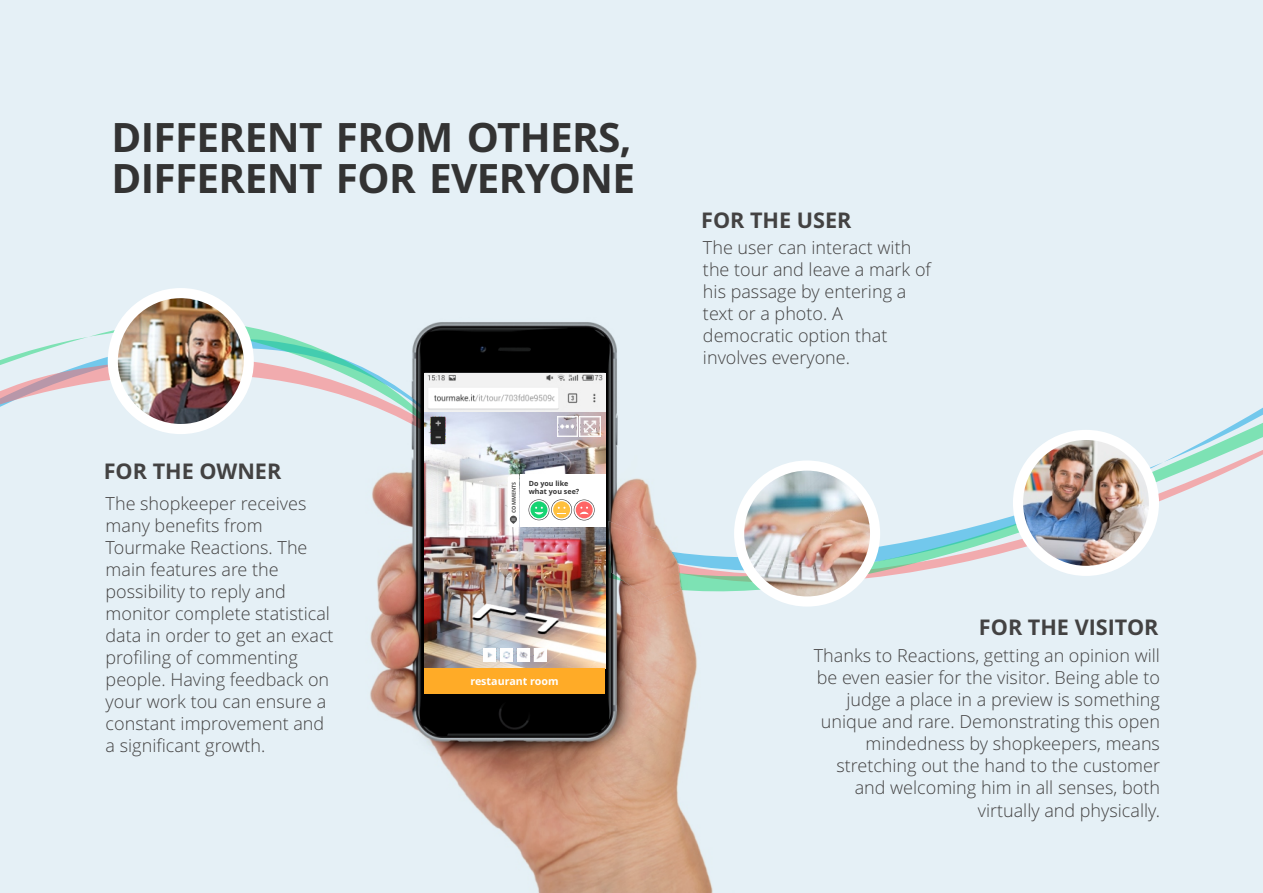
<style>
.page{position:relative;width:1263px;height:893px;background:#e5f0f6}
.page>*{position:absolute;margin:0;border:0;box-sizing:border-box;transform-origin:0 0}
.t1{font:700 40.5px/40.5px "Open Sans";letter-spacing:-.015em;color:#333}
.t2{font:700 21.6px "Open Sans";color:#434242}
.t3{font:300 18px/22px "Open Sans";color:#434242}
.t4{font:700 10.65px "Open Sans";color:#fff}
.t5{font:700 7.2px/7.8px "Open Sans";color:#333}
.t6{font:700 5.25px "Open Sans";color:#4d4d4d}
</style>
<div class="page">
<svg style="left:0;top:313px;width:1263px;height:278px"></svg>
<img style="left:355px;top:313px;width:382px;height:580px">
<div style="left:1013px;top:430px;width:146px;height:146px;background:#fff;border-radius:50%"></div>
<div style="left:734px;top:460px;width:146px;height:147px;background:#fff;border-radius:50%"></div>
<img style="left:425px;top:373px;width:180px;height:295px">
<div style="left:520px;top:474px;width:85px;height:53px;background:#fff"></div>
<svg style="left:508px;top:474px;width:11px;height:53px"></svg>
<svg style="left:528px;top:499px;width:67px;height:21px"></svg>
<img style="left:580px;top:416px;width:20px;height:21px">
<img style="left:557px;top:416px;width:21px;height:21px">
<img style="left:429px;top:415px;width:18px;height:29px">
<div style="left:425px;top:668px;width:180px;height:26px;background:#ffab27"></div>
<img style="left:467px;top:562px;width:96px;height:80px">
<img style="left:483px;top:648px;width:63px;height:13px">
<div style="left:108px;top:288px;width:146px;height:146px;background:#fff;border-radius:50%"></div>
<img style="left:1023px;top:440px;width:126px;height:126px;border-radius:50%">
<img style="left:744px;top:471px;width:126px;height:125px;border-radius:50%">
<img style="left:118px;top:298px;width:126px;height:126px;border-radius:50%">
<img style="left:608px;top:521px;width:73px;height:83px">
<h1 class="t1" style="left:111px;top:122px;width:525px">DIFFERENT FROM OTHERS,<br>DIFFERENT FOR EVERYONE</h1>
<p class="t2" style="left:104px;top:462px;width:179px">FOR THE OWNER</p>
<p class="t3" style="left:106px;top:494px;width:230px">The shopkeeper receives many benefits from<br>Tourmake Reactions. The main features are the possibility to reply and monitor complete statistical data in order to get an exact profiling of commenting people. Having feedback on your work tou can ensure a constant improvement and a significant growth.</p>
<p class="t6" style="left:512px;top:513px;width:32px;rotate:-90deg">COMMENTS</p>
<p class="t5" style="left:529px;top:480px;width:52px">Do you like what you see?</p>
<p class="t4" style="left:470px;top:677px;width:90px">restaurant room</p>
<p class="t2" style="left:701px;top:211px;width:152px">FOR THE USER</p>
<p class="t3" style="left:703px;top:238px;width:229px">The user can interact with the tour and leave a mark of his passage by entering a text or a photo. A democratic option that involves everyone.</p>
<p class="t2" style="left:979px;top:618px;width:181px">FOR THE VISITOR</p>
<p class="t3" style="left:814px;top:646px;width:348px;text-align:right">Thanks to Reactions, getting an opinion will be even easier for the visitor. Being able to judge a place in a preview is something unique and rare. Demonstrating this open mindedness by shopkeepers, means stretching out the hand to the customer and welcoming him in all senses, both virtually and physically.</p>
</div>
